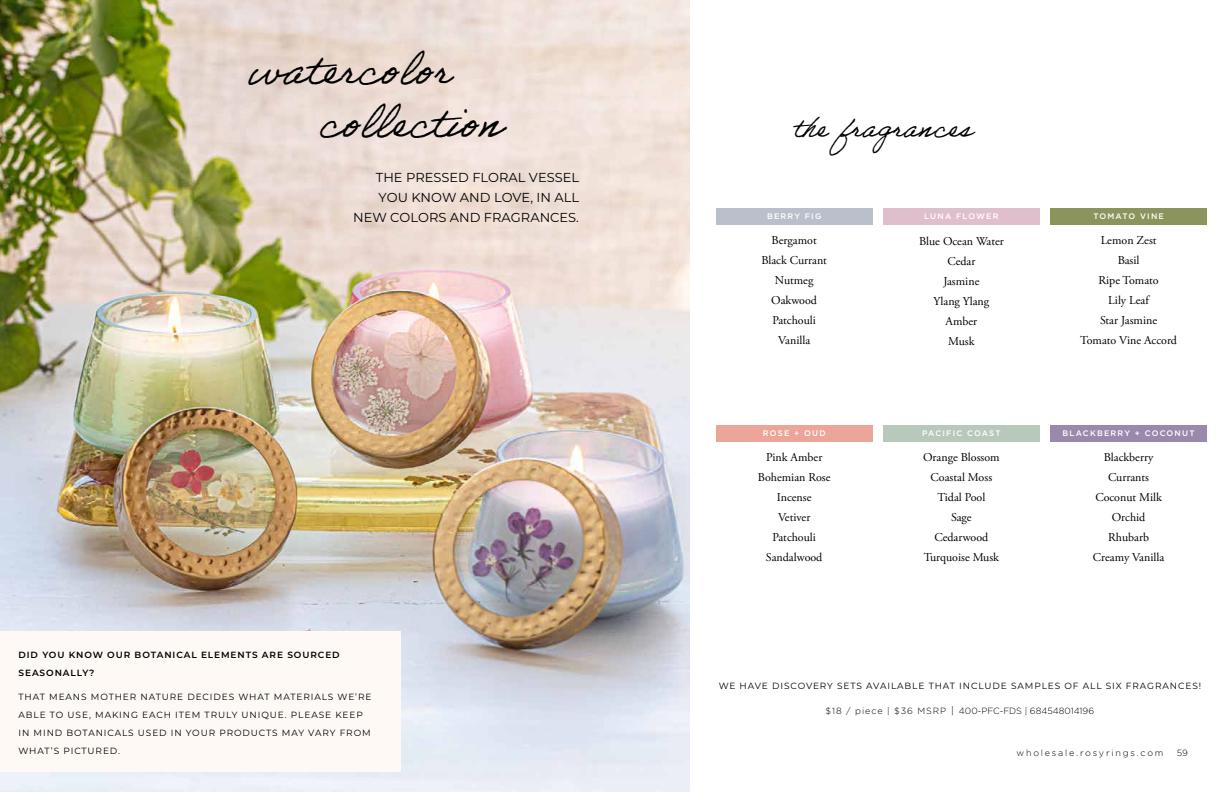
<style>
.page{position:relative;width:1224px;height:792px;background:#fff}
.page>*{position:absolute;margin:0;border:0;box-sizing:border-box;transform-origin:0 0}
.t1{font:44px/52.8px "Adobe Handwriting Ernie";color:#000}
.t2{font:28px "Adobe Handwriting Ernie";color:#000}
.t3{font:13px/20px "Montserrat";color:#000;text-align:right}
.t4{font:12px/20px "Adobe Garamond Pro";color:#000;text-align:center}
.t5{font:9px/18px "Montserrat";letter-spacing:.1em;color:#000}
.t6{font:600 9px/18px "Montserrat";letter-spacing:.1em;color:#000}
.t7{font:300 9px "Gotham";color:#000}
.t8{font:300 9px "Gotham";letter-spacing:.2em;color:#000}
.t9{font:300 9px "Gotham";letter-spacing:.1em;color:#000}
.t10{font:500 8px "Gotham";letter-spacing:.15em;color:#fff}
.s1{font-size:10px}
</style>
<div class="page">
<img style="left:0;top:0;width:689px;height:792px">
<div style="left:0;top:631px;width:400px;height:141px;background:#fef9f5"></div>
<div style="left:716px;top:208px;width:156px;height:17px;background:#b9c0cb"></div>
<div style="left:883px;top:208px;width:157px;height:17px;background:#dfbfcc"></div>
<div style="left:1050px;top:208px;width:157px;height:17px;background:#8c945d"></div>
<div style="left:716px;top:425px;width:156px;height:17px;background:#eba699"></div>
<div style="left:883px;top:425px;width:157px;height:17px;background:#b8c8ba"></div>
<div style="left:1050px;top:425px;width:157px;height:17px;background:#9b89ad"></div>
<h1 class="t1" style="left:319px;top:42px;width:185px;text-indent:-72px">watercolor collection</h1>
<p class="t3" style="left:353px;top:167px;width:227px">THE PRESSED FLORAL VESSEL<br>YOU KNOW AND LOVE, IN ALL<br>NEW COLORS AND FRAGRANCES.</p>
<h2 class="t2" style="left:793px;top:111px;width:180px">the fragrances</h2>
<p class="t10" style="left:767px;top:211px;width:56px">BERRY FIG</p>
<p class="t4" style="left:761px;top:231px;width:67px">Bergamot<br>Black Currant<br>Nutmeg<br>Oakwood<br>Patchouli<br>Vanilla</p>
<p class="t10" style="left:763px;top:428px;width:64px">ROSE + OUD</p>
<p class="t4" style="left:758px;top:448px;width:74px">Pink Amber<br>Bohemian Rose<br>Incense<br>Vetiver<br>Patchouli<br>Sandalwood</p>
<p class="t10" style="left:1093px;top:211px;width:72px">TOMATO VINE</p>
<p class="t10" style="left:924px;top:211px;width:76px">LUNA FLOWER</p>
<p class="t4" style="left:919px;top:231px;width:86px">Blue Ocean Water<br>Cedar<br>Jasmine<br>Ylang Ylang<br>Amber<br>Musk</p>
<p class="t4" style="left:1080px;top:231px;width:98px">Lemon Zest<br>Basil<br>Ripe Tomato<br>Lily Leaf<br>Star Jasmine<br>Tomato Vine Accord</p>
<p class="t10" style="left:922px;top:428px;width:80px">PACIFIC COAST</p>
<p class="t4" style="left:923px;top:448px;width:78px">Orange Blossom<br>Coastal Moss<br>Tidal Pool<br>Sage<br>Cedarwood<br>Turquoise Musk</p>
<p class="t10" style="left:1063px;top:428px;width:133px">BLACKBERRY + COCONUT</p>
<p class="t4" style="left:1093px;top:448px;width:73px">Blackberry<br>Currants<br>Coconut Milk<br>Orchid<br>Rhubarb<br>Creamy Vanilla</p>
<p class="t6" style="left:19px;top:645px;width:323px">DID YOU KNOW OUR BOTANICAL ELEMENTS ARE SOURCED<br>SEASONALLY?</p>
<p class="t5" style="left:19px;top:687px;width:354px">THAT MEANS MOTHER NATURE DECIDES WHAT MATERIALS WE’RE ABLE TO USE, MAKING EACH ITEM TRULY UNIQUE. PLEASE KEEP IN MIND BOTANICALS USED IN YOUR PRODUCTS MAY VARY FROM WHAT’S PICTURED.</p>
<p class="t5" style="left:719px;top:676px;width:484px">WE HAVE DISCOVERY SETS AVAILABLE THAT INCLUDE SAMPLES OF ALL SIX FRAGRANCES!</p>
<p class="t7" style="left:826px;top:705px;width:270px">$18 / piece | $36 MSRP <span class="s1">|</span> 400-PFC-FDS | 684548014196</p>
<p class="t9" style="left:36px;top:747px;width:13px">58</p>
<p class="t8" style="left:1016px;top:747px;width:148px">wholesale.rosyrings.com</p>
<p class="t9" style="left:1177px;top:747px;width:13px">59</p>
</div>
